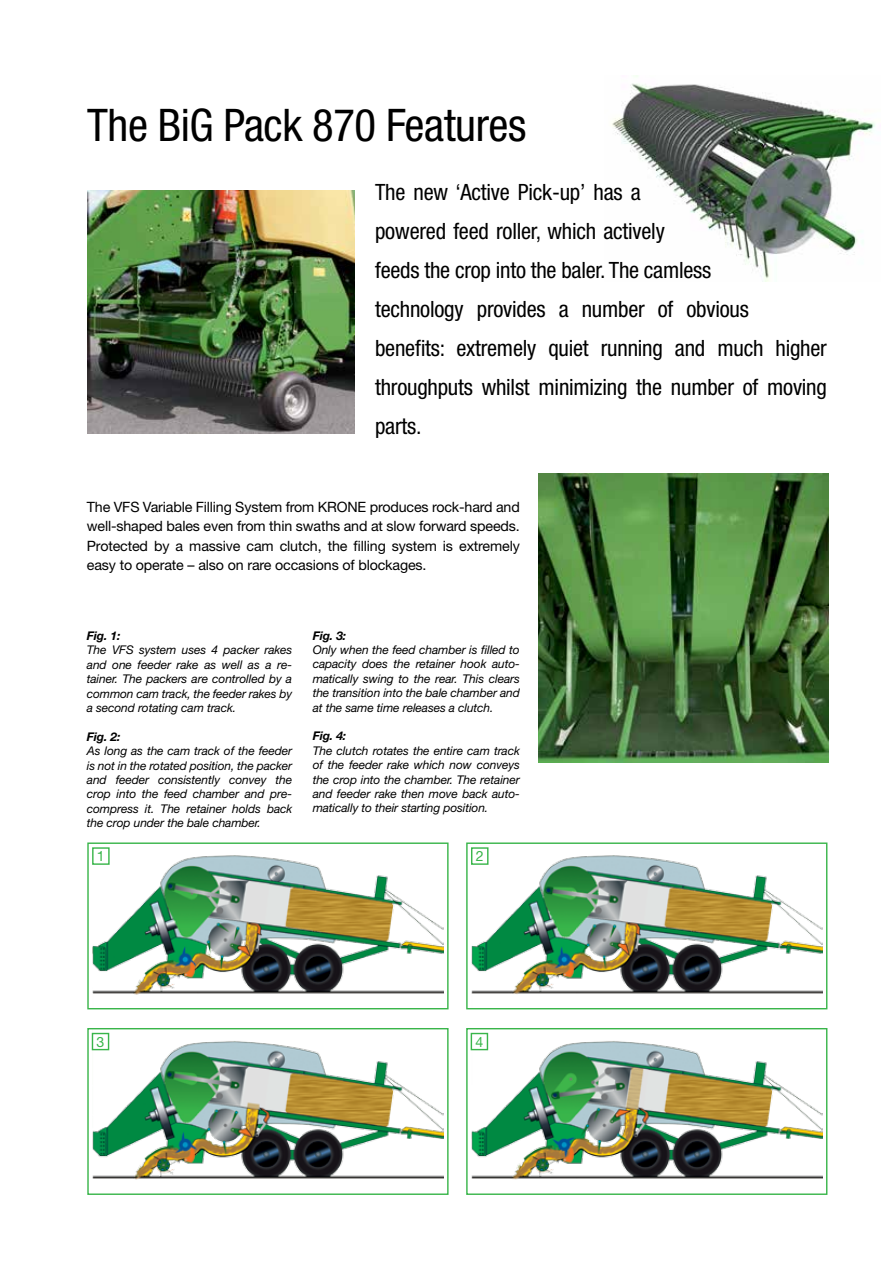
<style>
.page{position:relative;width:885px;height:1263px;background:#fff}
.page>*{position:absolute;margin:0;border:0;box-sizing:border-box;transform-origin:0 0}
.t1{font:condensed 45px "Helvetica Neue LT";letter-spacing:-.01em;color:#000}
.t2{font:condensed 22.5px/39px "Helvetica Neue LT";letter-spacing:-.01em;color:#000}
.t3{font:14.25px/19.5px "Helvetica Neue LT";letter-spacing:-.01em;color:#000;text-align:justify}
.t4{font:14.1px "Helvetica Neue LT";color:#39b54a}
.t5{font:italic 12px/14.4px "Helvetica Neue LT";letter-spacing:-.01em;color:#000;text-align:justify}
.t6{font:italic 700 12px "Helvetica Neue LT";letter-spacing:-.01em;color:#000}
</style>
<div class="page">
<img style="left:612px;top:75px;width:263px;height:207px">
<img style="left:87px;top:191px;width:267px;height:243px">
<img style="left:539px;top:473px;width:289px;height:289px">
<img style="left:92px;top:1032px;width:351px;height:148px">
<div style="left:87px;top:1028px;width:361px;height:167px;border:1px solid #39b54a"></div>
<img style="left:92px;top:855px;width:351px;height:140px">
<div style="left:87px;top:842px;width:361px;height:167px;border:1px solid #39b54a"></div>
<img style="left:471px;top:1032px;width:351px;height:148px">
<div style="left:466px;top:1028px;width:361px;height:167px;border:1px solid #39b54a"></div>
<img style="left:471px;top:847px;width:351px;height:147px">
<div style="left:466px;top:842px;width:361px;height:167px;border:1px solid #39b54a"></div>
<div style="left:92px;top:847px;width:18px;height:18px;border:1px solid #39b54a"></div>
<div style="left:92px;top:1033px;width:17px;height:17px;border:1px solid #39b54a"></div>
<div style="left:471px;top:847px;width:17px;height:18px;border:1px solid #39b54a"></div>
<div style="left:470px;top:1033px;width:18px;height:17px;border:1px solid #39b54a"></div>
<h1 class="t1" style="left:87px;top:99px;width:440px">The BiG Pack 870 Features</h1>
<p class="t2" style="left:375px;top:172px;width:453px">The new ‘Active Pick-up’ has a<br>powered feed roller, which actively<br>feeds the crop into the baler. The camless<br>technology provides a number of obvious<br>benefits: extremely quiet running and much higher throughputs whilst minimizing the number of moving parts.</p>
<p class="t3" style="left:87px;top:497px;width:434px">The VFS Variable Filling System from KRONE produces rock-hard and well-shaped bales even from thin swaths and at slow forward speeds.<br>Protected by a massive cam clutch, the filling system is extremely easy to operate – also on rare occasions of blockages.</p>
<p class="t6" style="left:87px;top:628px;width:35px">Fig. 1:</p>
<p class="t5" style="left:87px;top:643px;width:207px">The VFS system uses 4 packer rakes and one feeder rake as well as a re&shy;tainer. The packers are controlled by a common cam track, the feeder rakes by a second rotating cam track.</p>
<p class="t6" style="left:87px;top:729px;width:35px">Fig. 2:</p>
<p class="t5" style="left:87px;top:743px;width:207px">As long as the cam track of the feeder is not in the rotated position, the packer and feeder consistently convey the crop into the feed chamber and pre&shy;compress it. The retainer holds back the crop under the bale chamber.</p>
<p class="t4" style="left:97px;top:848px;width:9px">1</p>
<p class="t6" style="left:313px;top:628px;width:35px">Fig. 3:</p>
<p class="t5" style="left:313px;top:642px;width:208px">Only when the feed chamber is filled to capacity does the retainer hook auto&shy;matically swing to the rear. This clears the transition into the bale chamber and at the same time releases a clutch.</p>
<p class="t6" style="left:313px;top:729px;width:35px">Fig. 4:</p>
<p class="t5" style="left:313px;top:743px;width:208px">The clutch rotates the entire cam track of the feeder rake which now conveys the crop into the chamber. The retainer and feeder rake then move back auto&shy;matically to their starting position.</p>
<p class="t4" style="left:476px;top:848px;width:9px">2</p>
<p class="t4" style="left:97px;top:1033px;width:9px">3</p>
<p class="t4" style="left:475px;top:1033px;width:9px">4</p>
</div>
